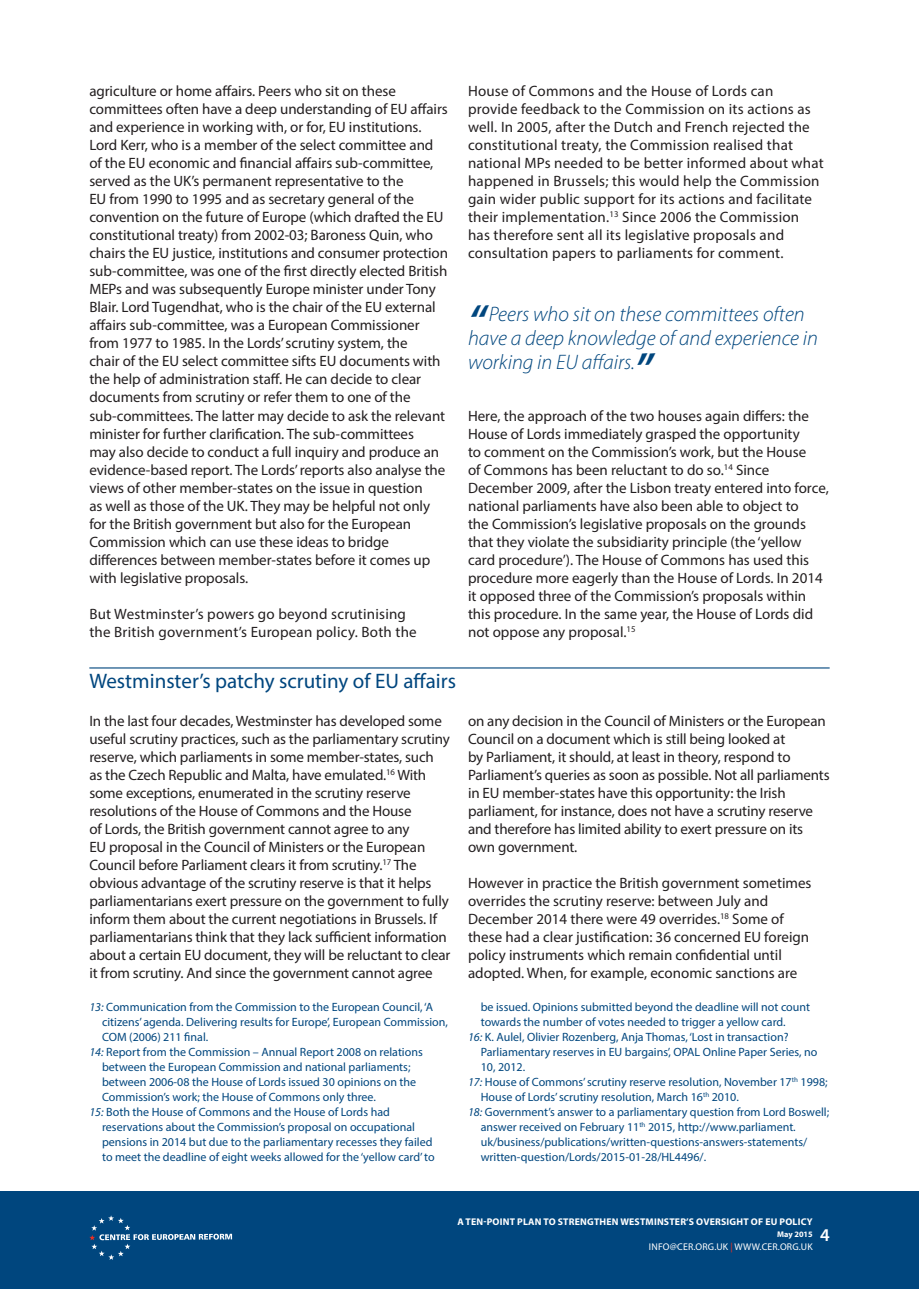
<style>
.page{position:relative;width:919px;height:1289px;background:#fff}
.page>*{position:absolute;margin:0;border:0;box-sizing:border-box;transform-origin:0 0}
.t1{font:italic 300 21px/24px "Myriad Pro";color:#00467e}
.t2{font:21px "Myriad Pro";color:#00467e}
.t3{font:600 18px "Myriad Pro";color:#fff}
.t4{font:15px/18px "Myriad Pro";letter-spacing:-.005em;color:#231f20}
.t5{font:15px/18px "Myriad Pro";letter-spacing:.015em;color:#231f20}
.t6{font:12px "Myriad Pro";color:#00467e}
.t7{font:700 9.75px "Myriad Pro";letter-spacing:.02em;color:#fff}
.t8{font:9.75px "Myriad Pro";letter-spacing:.02em;color:#fff}
.t9{font:700 8.25px "Myriad Pro";color:#fff}
.s1{font-weight:600;font-size:45px}
.s2{font-style:italic}
.s3{color:#ee2e22}
</style>
<div class="page">
<hr style="left:89px;top:667px;width:740px;height:1px;background:#00467e">
<div style="left:0;top:1191px;width:918px;height:97px;background:#00467e"></div>
<svg style="left:89px;top:1215px;width:143px;height:44px"></svg>
<p class="t4" style="left:89px;top:82px;width:360px">agriculture or home affairs. Peers who sit on these committees often have a deep understanding of EU affairs and experience in working with, or for, EU institutions.<br>Lord Kerr, who is a member of the select committee and of the EU economic and financial affairs sub-committee, served as the UK’s permanent representative to the<br>EU from 1990 to 1995 and as secretary general of the convention on the future of Europe (which drafted the EU constitutional treaty) from 2002-03; Baroness Quin, who chairs the EU justice, institutions and consumer protection sub-committee, was one of the first directly elected British MEPs and was subsequently Europe minister under Tony Blair. Lord Tugendhat, who is the chair of the EU external affairs sub-committee, was a European Commissioner from 1977 to 1985. I n the Lords’ scrutiny system, the<br>chair of the EU select committee sifts EU documents with the help of administration staff. He can decide to clear documents from scrutiny or refer them to one of the sub-committees. The latter may decide to ask the relevant minister for further clarification. The sub-committees<br>may also decide to conduct a full inquiry and produce an evidence-based report. The Lords’ reports also analyse the views of other member-states on the issue in question<br>as well as those of the UK. They may be helpful not only for the British government but also for the European Commission which can use these ideas to bridge differences between member-states before it comes up with legislative proposals.</p>
<p class="t5" style="left:89px;top:604px;width:329px">But Westminster’s powers go beyond scrutinising the British government’s European policy. Both the</p>
<p class="t5" style="left:468px;top:82px;width:357px">House of Commons and the House of Lords can provide feedback to the Commission on its actions as well. I n 2005, after the Dutch and French rejected the constitutional treaty, the Commission realised that national MPs needed to be better informed about what happened in Brussels; this would help the Commission gain wider public support for its actions and facilitate their implementation.<sup>13</sup> Since 2006 the Commission has therefore sent all its legislative proposals and consultation papers to parliaments for comment.</p>
<h1 class="t1" style="left:468px;top:302px;width:351px"><span class="s1">“</span> Peers who sit on these committees often have a deep knowledge of and experience in working in EU affairs.<span class="s1">”</span></h1>
<p class="t4" style="left:468px;top:406px;width:362px">Here, the approach of the two houses again differs: the House of Lords immediately grasped the opportunity<br>to comment on the Commission’s work, but the House<br>of Commons has been reluctant to do so.<sup>14</sup> Since December 2009, after the Lisbon treaty entered into force, national parliaments have also been able to object to<br>the Commission’s legislative proposals on the grounds that they violate the subsidiarity principle (the ‘yellow card procedure’). The House of Commons has used this procedure more eagerly than the House of Lords. I n 2014 it opposed three of the Commission’s proposals within this procedure. I n the same year, the House of Lords did not oppose any proposal.<sup>15</sup></p>
<h1 class="t2" style="left:89px;top:668px;width:368px">Westminster’s patchy scrutiny of EU affairs</h1>
<p class="t4" style="left:89px;top:711px;width:362px">I n the last four decades, Westminster has developed some useful scrutiny practices, such as the parliamentary scrutiny reserve, which parliaments in some member-states, such as the Czech Republic and Malta, have emulated.<sup>16</sup> With some exceptions, enumerated in the scrutiny reserve resolutions of the House of Commons and the House<br>of Lords, the British government cannot agree to any<br>EU proposal in the Council of Ministers or the European Council before Parliament clears it from scrutiny.<sup>17</sup> The obvious advantage of the scrutiny reserve is that it helps parliamentarians exert pressure on the government to fully inform them about the current negotiations in Brussels. If parliamentarians think that they lack sufficient information about a certain EU document, they will be reluctant to clear it from scrutiny. And since the government cannot agree</p>
<p class="t4" style="left:468px;top:711px;width:363px">on any decision in the Council of Ministers or the European Council on a document which is still being looked at<br>by Parliament, it should, at least in theory, respond to Parliament’s queries as soon as possible. Not all parliaments in EU member-states have this opportunity: the I rish parliament, for instance, does not have a scrutiny reserve and therefore has limited ability to exert pressure on its own government.</p>
<p class="t4" style="left:468px;top:873px;width:345px">However in practice the British government sometimes overrides the scrutiny reserve: between July and December 2014 there were 49 overrides.<sup>18</sup> Some of these had a clear justification: 36 concerned EU foreign policy instruments which remain confidential until adopted. When, for example, economic sanctions are</p>
<p class="t6" style="left:89px;top:999px;width:345px"><span class="s2">13:</span> Communication from the Commission to the European Council, ‘A</p>
<p class="t6" style="left:102px;top:1014px;width:347px">citizens’ agenda. Delivering results for Europe’, European Commission,</p>
<p class="t6" style="left:102px;top:1029px;width:108px">CO M (2006) 211 final.</p>
<p class="t6" style="left:89px;top:1044px;width:335px"><span class="s2">14:</span> Report from the Commission – Annual Report 2008 on relations</p>
<p class="t6" style="left:102px;top:1059px;width:310px">between the European Commission and national parliaments;</p>
<p class="t6" style="left:102px;top:1074px;width:315px">between 2006-08 the House of Lords issued 30 opinions on the</p>
<p class="t6" style="left:102px;top:1089px;width:275px">Commission’s work; the House of Commons only three.</p>
<p class="t6" style="left:89px;top:1104px;width:302px"><span class="s2">15:</span> Both the House of Commons and the House of Lords had</p>
<p class="t6" style="left:102px;top:1119px;width:314px">reservations about the Commission’s proposal on occupational</p>
<p class="t6" style="left:102px;top:1134px;width:332px">pensions in 2014 but due to the parliamentary recesses they failed</p>
<p class="t6" style="left:102px;top:1149px;width:334px">to meet the deadline of eight weeks allowed for the ‘yellow card’ to</p>
<p class="t6" style="left:480px;top:999px;width:331px">be issued. Opinions submitted beyond the deadline will not count</p>
<p class="t6" style="left:480px;top:1014px;width:306px">towards the number of votes needed to trigger a yellow card.</p>
<p class="t6" style="left:468px;top:1029px;width:322px"><span class="s2">16:</span> K. Aulel, Olivier Rozenberg, Anja Thomas, ‘Lost in transaction?</p>
<p class="t6" style="left:480px;top:1044px;width:338px">Parliamentary reserves in EU bargains’, OPAL Online Paper Series, no</p>
<p class="t6" style="left:480px;top:1059px;width:46px">10, 2012.</p>
<p class="t6" style="left:468px;top:1074px;width:361px"><span class="s2">17:</span> House of Commons’ scrutiny reserve resolution, November 17<sup>th</sup> 1998;</p>
<p class="t6" style="left:480px;top:1089px;width:260px">House of Lords’ scrutiny resolution, March 16<sup>th</sup> 2010.</p>
<p class="t6" style="left:468px;top:1104px;width:362px"><span class="s2">18:</span> Government’s answer to a parliamentary question from Lord Boswell;</p>
<p class="t6" style="left:480px;top:1119px;width:316px">answer received on February 11<sup>th</sup> 2015, http://www.parliament.</p>
<p class="t6" style="left:480px;top:1134px;width:328px">uk/business/publications/written-questions-answers-statements/</p>
<p class="t6" style="left:480px;top:1149px;width:227px">written-question/Lords/2015-01-28/HL4496/.</p>
<p class="t7" style="left:457px;top:1215px;width:357px">A TEN-POINT PLAN TO STRENGTHEN WESTMINSTER’S OVERSIGHT OF EU POLICY</p>
<p class="t9" style="left:777px;top:1228px;width:37px">MAY 2015</p>
<p class="t8" style="left:648px;top:1240px;width:139px">info@cer.org.uk <span class="s3">|</span> WWW.CER.ORG</p>
<p class="t8" style="left:798px;top:1240px;width:9px">.UK</p>
<p class="t3" style="left:820px;top:1223px;width:11px">4</p>
</div>
